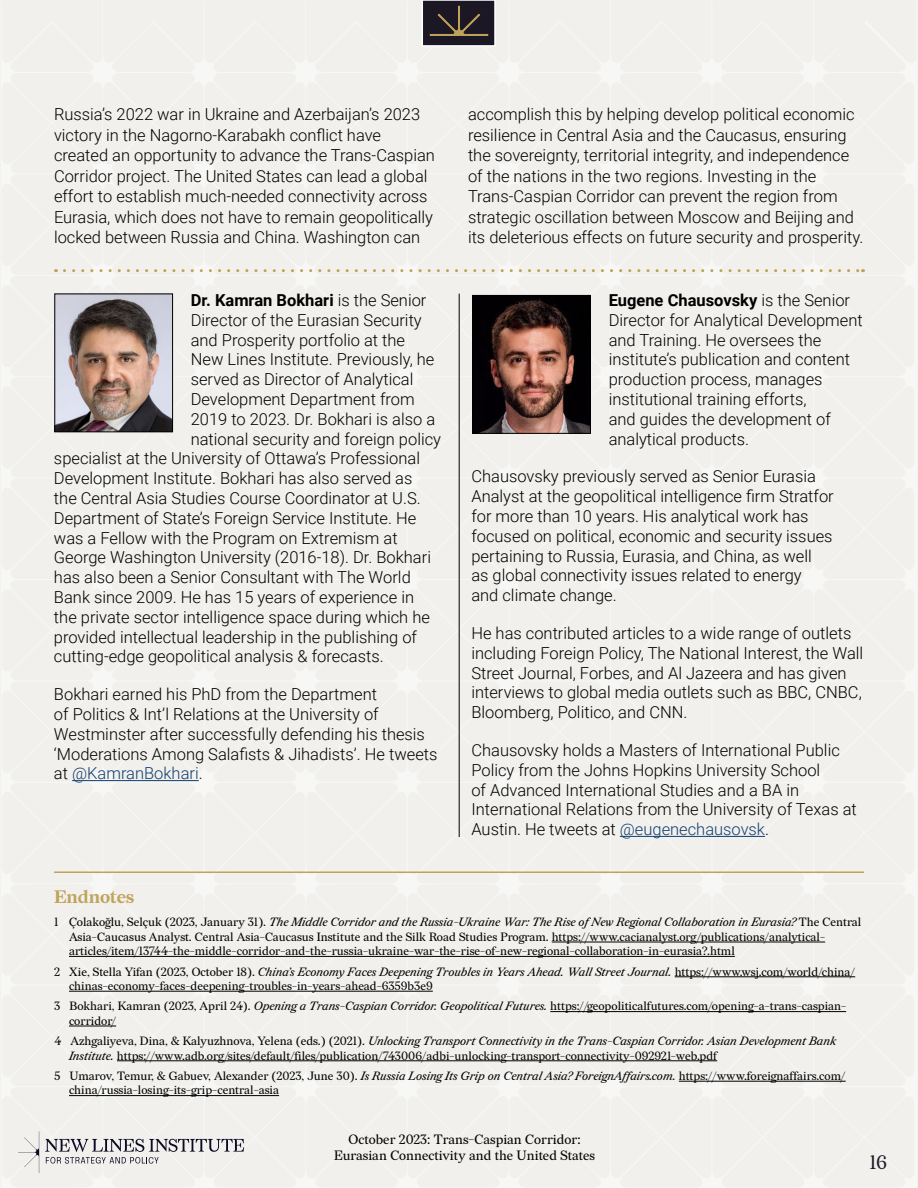
<style>
.page{position:relative;width:918px;height:1188px;background:#fff}
.page>*{position:absolute;margin:0;border:0;box-sizing:border-box;transform-origin:0 0}
.t1{font:19.5px "Redaction";color:#1b1725}
.t2{font:700 18px "Redaction";letter-spacing:-.01em;color:#bfa359}
.t3{font:300 16.5px/19.8px "Roboto";color:#000}
.t4{font:700 16.5px "Roboto";color:#000}
.t5{font:13.5px/16.2px "Redaction";color:#000;text-align:center}
.t6{font:12px/14.4px "Redaction";color:#000}
.s1{font-weight:300}
.s2{color:#123e70}
.s3{font-weight:700}
.s4{font-style:italic}
</style>
<div class="page">
<div style="left:1px;top:1px;width:916px;height:1187px;background:#f1f0ec"></div>
<div style="left:422px;top:0;width:73px;height:46px;background:#1b1725"></div>
<div style="left:422px;top:0;width:74px;height:47px;border:2px solid #fff"></div>
<svg style="left:429px;top:5px;width:60px;height:31px"></svg>
<svg style="left:18px;top:1131px;width:21px;height:42px"></svg>
<svg style="left:45px;top:1139px;width:199px;height:25px;background:#c5c4c5"></svg>
<hr style="left:620px;top:836px;width:145px;height:1px;background:#123e70">
<img style="left:474px;top:297px;width:115px;height:135px">
<div style="left:472px;top:295px;width:119px;height:139px;border:1px solid #000"></div>
<hr style="left:72px;top:780px;width:127px;height:1px;background:#123e70">
<img style="left:57px;top:296px;width:114px;height:134px">
<div style="left:55px;top:294px;width:118px;height:138px;border:1px solid #000"></div>
<svg style="left:64px;top:269px;width:799px;height:3px;background:#e5ddc8"></svg>
<hr style="left:459px;top:294px;width:1px;height:543px;background:#000">
<hr style="left:54px;top:872px;width:810px;height:1px;background:#bfa359">
<hr style="left:552px;top:942px;width:273px;height:1px;background:#000">
<hr style="left:69px;top:956px;width:666px;height:1px;background:#000">
<hr style="left:675px;top:977px;width:180px;height:1px;background:#000">
<hr style="left:69px;top:991px;width:364px;height:1px;background:#000">
<hr style="left:550px;top:1011px;width:296px;height:1px;background:#000">
<hr style="left:69px;top:1026px;width:47px;height:1px;background:#000">
<hr style="left:117px;top:1061px;width:600px;height:1px;background:#000">
<hr style="left:679px;top:1081px;width:167px;height:1px;background:#000">
<hr style="left:69px;top:1095px;width:210px;height:1px;background:#000">
<p class="t3" style="left:54px;top:104px;width:382px;line-height:20.4px">Russia’s 2022 war in Ukraine and Azerbaijan’s 2023 victory in the Nagorno-Karabakh conflict have created an opportunity to advance the Trans-Caspian Corridor project. The United States can lead a global effort to establish much-needed connectivity across Eurasia, which does not have to remain geopolitically locked between Russia and China. Washington can</p>
<p class="t3" style="left:468px;top:104px;width:397px;line-height:20.4px">accomplish this by helping develop political economic resilience in Central Asia and the Caucasus, ensuring the sovereignty, territorial integrity, and independence of the nations in the two regions. Investing in the Trans-Caspian Corridor can prevent the region from strategic oscillation between Moscow and Beijing and its deleterious effects on future security and prosperity.</p>
<p class="t4" style="left:191px;top:289px;width:237px">Dr. Kamran Bokhari <span class="s1">is the Senior</span></p>
<p class="t3" style="left:191px;top:309px;width:233px">Director of the Eurasian Security</p>
<p class="t3" style="left:191px;top:329px;width:216px">and Prosperity portfolio at the</p>
<p class="t3" style="left:191px;top:349px;width:245px">New Lines Institute. Previously, he</p>
<p class="t3" style="left:191px;top:369px;width:224px">served as Director of Analytical</p>
<p class="t3" style="left:191px;top:389px;width:225px">Development Department from</p>
<p class="t3" style="left:191px;top:408px;width:246px">2019 to 2023. Dr. Bokhari is also a</p>
<p class="t3" style="left:191px;top:428px;width:252px">national security and foreign policy</p>
<p class="t3" style="left:54px;top:448px;width:368px">specialist at the University of Ottawa’s Professional</p>
<p class="t3" style="left:54px;top:468px;width:360px">Development Institute. Bokhari has also served as</p>
<p class="t3" style="left:54px;top:488px;width:368px">the Central Asia Studies Course Coordinator at U.S.</p>
<p class="t3" style="left:54px;top:507px;width:364px">Department of State’s Foreign Service Institute. He</p>
<p class="t3" style="left:54px;top:527px;width:345px">was a Fellow with the Program on Extremism at</p>
<p class="t3" style="left:54px;top:547px;width:379px">George Washington University (2016-18). Dr. Bokhari</p>
<p class="t3" style="left:54px;top:567px;width:358px">has also been a Senior Consultant with The World</p>
<p class="t3" style="left:54px;top:587px;width:362px">Bank since 2009. He has 15 years of experience in</p>
<p class="t3" style="left:54px;top:606px;width:377px">the private sector intelligence space during which he</p>
<p class="t3" style="left:54px;top:626px;width:365px">provided intellectual leadership in the publishing of</p>
<p class="t3" style="left:54px;top:646px;width:331px">cutting-edge geopolitical analysis &amp; forecasts.</p>
<p class="t3" style="left:54px;top:684px;width:385px">Bokhari earned his PhD from the Department<br>of Politics &amp; Int’l Relations at the University of Westminster after successfully defending his thesis ‘Moderations Among Salafists &amp; Jihadists’. He tweets at <span class="s2">@KamranBokhari</span>.</p>
<p class="t3" style="left:609px;top:290px;width:256px"><span class="s3">Eugene Chausovsky</span> is the Senior<br>Director for Analytical Development and Training. He oversees the institute’s publication and content production process, manages institutional training efforts,<br>and guides the development of analytical products.</p>
<p class="t3" style="left:471px;top:466px;width:364px">Chausovsky previously served as Senior Eurasia Analyst at the geopolitical intelligence firm Stratfor for more than 10 years. His analytical work has focused on political, economic and security issues pertaining to Russia, Eurasia, and China, as well<br>as global connectivity issues related to energy<br>and climate change.</p>
<p class="t3" style="left:471px;top:623px;width:393px">He has contributed articles to a wide range of outlets including Foreign Policy, The National Interest, the Wall Street Journal, Forbes, and Al Jazeera and has given interviews to global media outlets such as BBC, CNBC, Bloomberg, Politico, and CNN.</p>
<p class="t3" style="left:471px;top:740px;width:387px">Chausovsky holds a Masters of International Public Policy from the Johns Hopkins University School<br>of Advanced International Studies and a BA in International Relations from the University of Texas at Austin. He tweets at <span class="s2">@eugenechausovsk</span>.</p>
<p class="t2" style="left:54px;top:886px;width:82px">Endnotes</p>
<p class="t6" style="left:69px;top:915px;width:794px;text-indent:-15px">1 Çolakoğlu, Selçuk (2023, January 31). <span class="s4">The Middle Corridor and the Russia-Ukraine War: The Rise of New Regional Collaboration in Eurasia?</span> The Central<br>Asia-Caucasus Analyst. Central Asia-Caucasus Institute and the Silk Road Studies Program. https://www.cacianalyst.org/publications/analytical&shy;articles/item/13744-the-middle-corridor-and-the-russia-ukraine-war-the-rise-of-new-regional-collaboration-in-eurasia?.html</p>
<p class="t6" style="left:69px;top:964px;width:788px;text-indent:-15px">2 Xie, Stella Yifan (2023, October 18). <span class="s4">China’s Economy Faces Deepening Troubles in Years Ahead. Wall Street Journal.</span> https://www.wsj.com/world/china/ chinas-economy-faces-deepening-troubles-in-years-ahead-6359b3e9</p>
<p class="t6" style="left:69px;top:999px;width:779px;text-indent:-15px">3 Bokhari, Kamran (2023, April 24). <span class="s4">Opening a Trans-Caspian Corridor. Geopolitical Futures.</span> https://geopoliticalfutures.com/opening-a-trans-caspian&shy;corridor/</p>
<p class="t6" style="left:69px;top:1034px;width:769px;text-indent:-15px">4 Azhgaliyeva, Dina, &amp; Kalyuzhnova, Yelena (eds.) (2021). <span class="s4">Unlocking Transport Connectivity in the Trans-Caspian Corridor. Asian Development Bank<br>Institute.</span> https://www.adb.org/sites/default/files/publication/743006/adbi-unlocking-transport-connectivity-092921-web.pdf</p>
<p class="t6" style="left:69px;top:1069px;width:778px;text-indent:-15px">5 Umarov, Temur, &amp; Gabuev, Alexander (2023, June 30). <span class="s4">Is Russia Losing Its Grip on Central Asia? ForeignAffairs.com.</span> https://www.foreignaffairs.com/ china/russia-losing-its-grip-central-asia</p>
<p class="t5" style="left:334px;top:1131px;width:262px">October 2023: Trans-Caspian Corridor:<br>Eurasian Connectivity and the United States</p>
<p class="t1" style="left:870px;top:1150px;width:19px">16</p>
</div>
